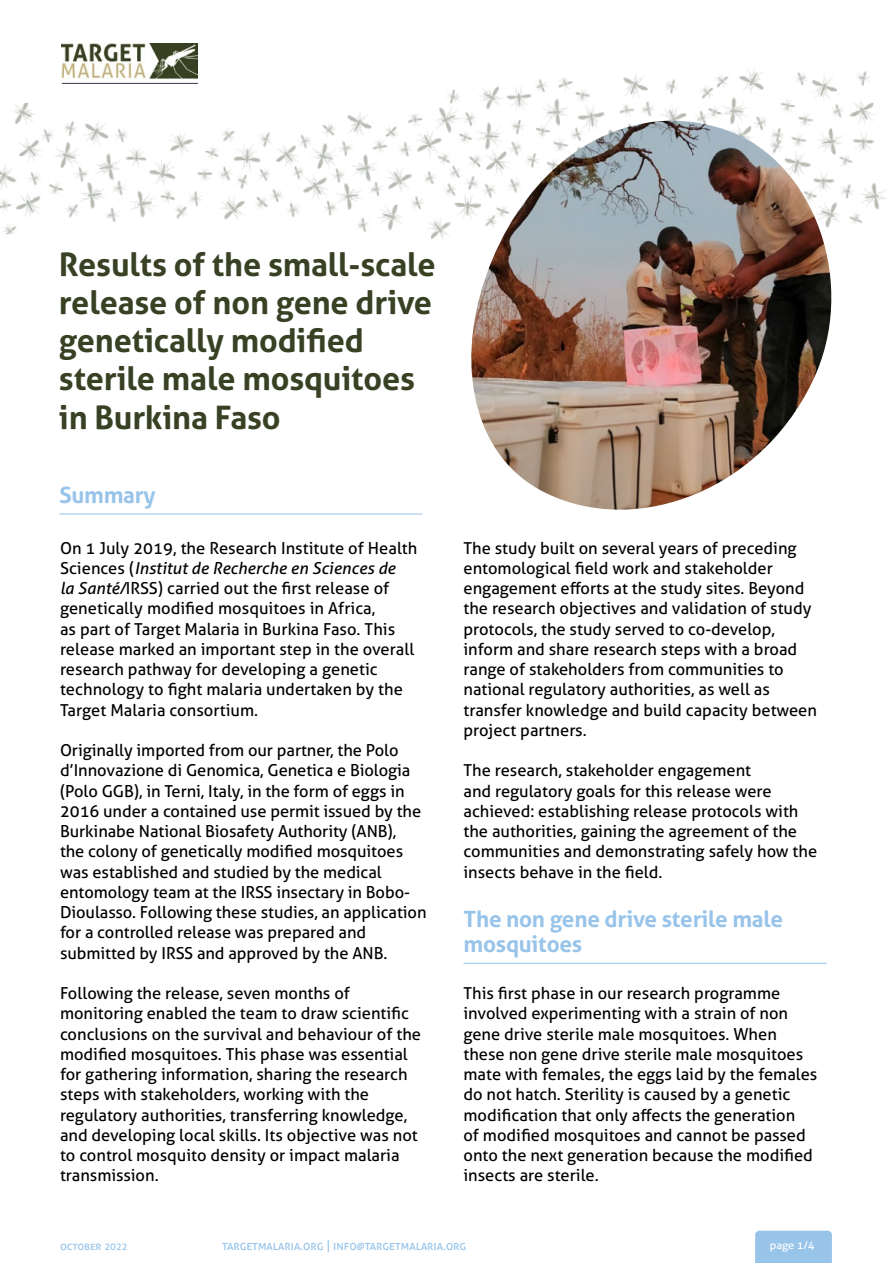
<style>
.page{position:relative;width:893px;height:1263px;background:#fff}
.page>*{position:absolute;margin:0;border:0;box-sizing:border-box;transform-origin:0 0}
.Factsheet_Title{font:700 32.4px/38.2px "Aller";letter-spacing:-.005em;color:#384123}
.Subtitle{font:700 22.5px/25.5px "Aller";letter-spacing:-.01em;color:#98c4ea}
.Body_paragraph{font:16.5px/20.2px "Aller";color:#000}
.t1{font:12.9px "Aller";color:#98c4ea;scale:.93 1}
.t2{font:11.4px "Aller";letter-spacing:-.01em;color:#98c4ea}
.FOOTER__Links_and_Em{font:10.65px "Aller";color:#fff;scale:1.06 1}
.s1{font-style:italic}
.s2{font-size:9.9px}
.s3{font-size:11.25px}
</style>
<div class="page">
<img style="left:61px;top:44px;width:137px;height:17px">
<img style="left:0;top:61px;width:886px;height:179px">
<hr style="left:463px;top:963px;width:363px;height:1px;background:#98c4ea">
<hr style="left:59px;top:514px;width:363px;height:1px;background:#98c4ea">
<div style="left:755px;top:1231px;width:77px;height:32px;background:#98c4ea"></div>
<img style="left:453px;top:121px;width:406px;height:389px">
<p class="Factsheet_Title" style="left:59px;top:245px;width:378px">Results of the small-scale release of non gene drive genetically modified sterile male mosquitoes in Burkina Faso</p>
<p class="Subtitle" style="left:59px;top:482px;width:98px">Summary</p>
<p class="Body_paragraph" style="left:60px;top:537px;width:359px">On 1 July 2019, the Research Institute of Health Sciences (<span class="s1">Institut de Recherche en Sciences de<br>la Santé/</span>IRSS) carried out the first release of genetically modified mosquitoes in Africa,<br>as part of Target Malaria in Burkina Faso. This release marked an important step in the overall research pathway for developing a genetic technology to fight malaria undertaken by the Target Malaria consortium.</p>
<p class="Body_paragraph" style="left:60px;top:740px;width:368px">Originally imported from our partner, the Polo d’Innovazione di Genomica, Genetica e Biologia (Polo GGB), in Terni, Italy, in the form of eggs in 2016 under a contained use permit issued by the Burkinabe National Biosafety Authority (ANB),<br>the colony of genetically modified mosquitoes was established and studied by the medical entomology team at the IRSS insectary in Bobo-Dioulasso. Following these studies, an application for a controlled release was prepared and submitted by IRSS and approved by the ANB.</p>
<p class="Body_paragraph" style="left:60px;top:983px;width:363px">Following the release, seven months of monitoring enabled the team to draw scientific conclusions on the survival and behaviour of the modified mosquitoes. This phase was essential for gathering information, sharing the research steps with stakeholders, working with the regulatory authorities, transferring knowledge, and developing local skills. Its objective was not to control mosquito density or impact malaria transmission.</p>
<p class="Body_paragraph" style="left:463px;top:537px;width:355px">The study built on several years of preceding entomological field work and stakeholder engagement efforts at the study sites. Beyond the research objectives and validation of study protocols, the study served to co-develop, inform and share research steps with a broad range of stakeholders from communities to national regulatory authorities, as well as transfer knowledge and build capacity between project partners.</p>
<p class="Body_paragraph" style="left:463px;top:760px;width:355px">The research, stakeholder engagement<br>and regulatory goals for this release were achieved: establishing release protocols with the authorities, gaining the agreement of the communities and demonstrating safely how the insects behave in the field.</p>
<p class="Subtitle" style="left:463px;top:906px;width:321px">The non gene drive sterile male mosquitoes</p>
<p class="Body_paragraph" style="left:463px;top:983px;width:355px">This first phase in our research programme involved experimenting with a strain of non gene drive sterile male mosquitoes. When these non gene drive sterile male mosquitoes mate with females, the eggs laid by the females do not hatch. Sterility is caused by a genetic modification that only affects the generation<br>of modified mosquitoes and cannot be passed onto the next generation because the modified insects are sterile.</p>
<p class="t2" style="left:60px;top:1239px;width:69px">october <span class="s2">2022</span></p>
<p class="t1" style="left:222px;top:1237px;width:264px">targetmalaria.org | info@targetmalaria.org</p>
<p class="FOOTER__Links_and_Em" style="left:770px;top:1239px;width:44px">page 1/<span class="s3">4</span></p>
</div>
